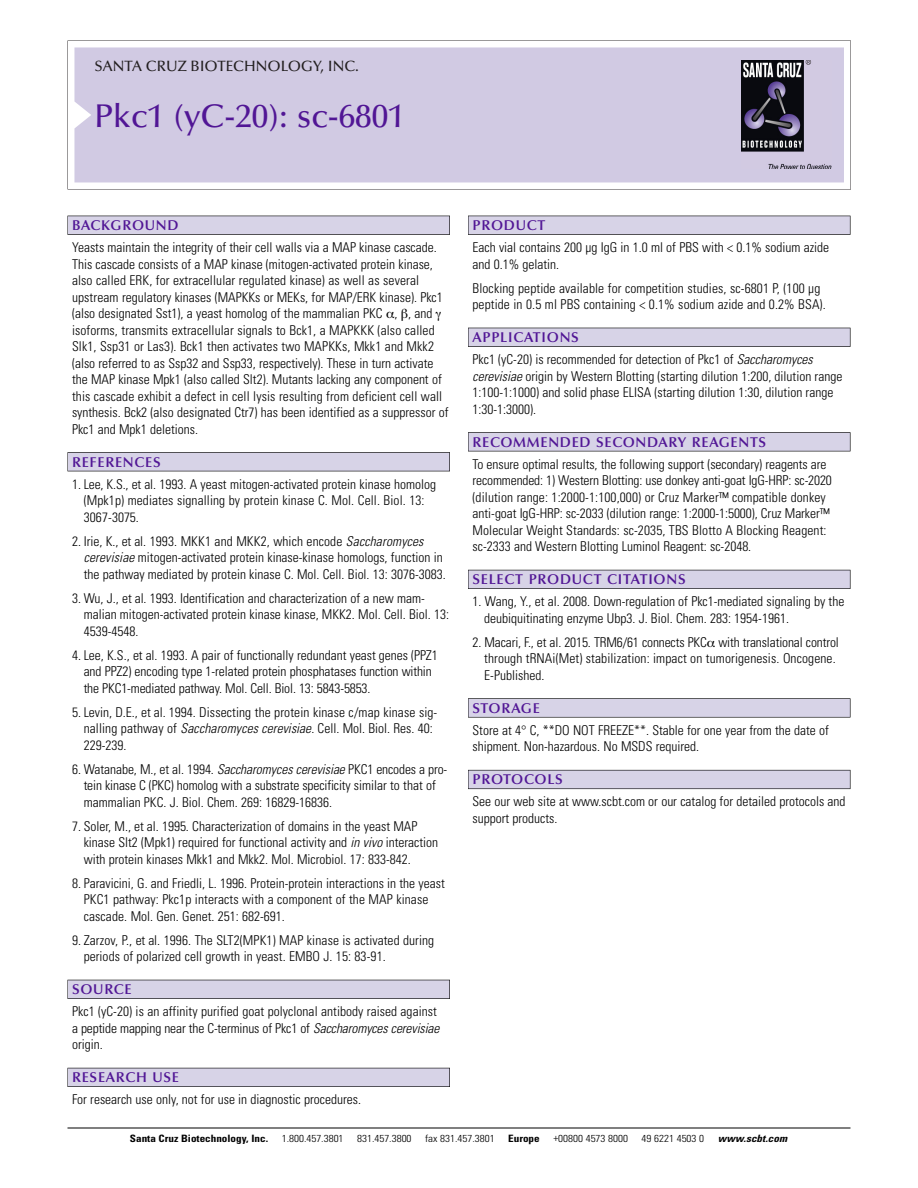
<style>
.page{position:relative;width:918px;height:1188px;background:#fff}
.page>*{position:absolute;margin:0;border:0;box-sizing:border-box;transform-origin:0 0}
.t1{font:500 33px "Optima";color:#511695}
.t2{font:500 15px "Optima";color:#231f20}
.t3{font:600 14.25px "Optima";letter-spacing:.05em;color:#511695}
.t4{font:300 condensed 13.5px/16.5px "Univers";color:#000}
.t5{font:300 condensed 10.2px "Univers";color:#000;scale:1.1 1}
.t6{font:700 condensed 10.2px "Univers";color:#000;scale:1.1 1}
.t7{font:italic 700 condensed 10.2px "Univers";letter-spacing:.005em;color:#000;scale:1.1 1}
.s1{font-style:italic}
</style>
<div class="page">
<svg style="left:68px;top:40px;width:783px;height:149px"></svg>
<div style="left:74px;top:47px;width:770px;height:135px;background:#d1cae3"></div>
<img style="left:741px;top:60px;width:90px;height:108px">
<div style="left:68px;top:216px;width:382px;height:19px;background:#525155"></div>
<div style="left:68px;top:216px;width:381px;height:18px;background:#d7d3e7"></div>
<div style="left:68px;top:452px;width:382px;height:19px;background:#525155"></div>
<div style="left:68px;top:453px;width:381px;height:18px;background:#d7d3e7"></div>
<div style="left:68px;top:980px;width:382px;height:19px;background:#525158"></div>
<div style="left:68px;top:980px;width:381px;height:18px;background:#d7d3e7"></div>
<div style="left:68px;top:1068px;width:382px;height:19px;background:#54535a"></div>
<div style="left:68px;top:1068px;width:381px;height:18px;background:#d7d3e7"></div>
<div style="left:468px;top:216px;width:382px;height:19px;background:#525155"></div>
<div style="left:468px;top:216px;width:382px;height:18px;background:#d7d3e7"></div>
<div style="left:468px;top:328px;width:382px;height:19px;background:#515055"></div>
<div style="left:468px;top:328px;width:382px;height:18px;background:#d7d3e7"></div>
<div style="left:468px;top:432px;width:382px;height:19px;background:#545357"></div>
<div style="left:468px;top:433px;width:382px;height:18px;background:#d7d3e7"></div>
<div style="left:468px;top:570px;width:382px;height:19px;background:#54535a"></div>
<div style="left:468px;top:570px;width:382px;height:18px;background:#d7d3e7"></div>
<svg style="left:468px;top:698px;width:382px;height:20px"></svg>
<div style="left:468px;top:699px;width:382px;height:18px;background:#d7d3e7"></div>
<div style="left:468px;top:770px;width:382px;height:19px;background:#66646e"></div>
<div style="left:468px;top:770px;width:382px;height:18px;background:#d7d3e7"></div>
<hr style="left:68px;top:1128px;width:782px;height:1px;background:#000">
<p class="t2" style="left:94px;top:61px;width:266px">SANTA CRUZ BIOTECHNOLOGY, INC.</p>
<h1 class="t1" style="left:94px;top:103px;width:312px">Pkc1 (yC-20): sc-6801</h1>
<p class="t3" style="left:72px;top:219px;width:108px">BACKGROUND</p>
<p class="t4" style="left:72px;top:240px;width:378px">Yeasts maintain the integrity of their cell walls via a MAP kinase cascade.<br>This cascade consists of a MAP kinase (mitogen-activated protein kinase, also called ERK, for extracellular regulated kinase) as well as several upstream regulatory kinases (MAPKKs or MEKs, for MAP/ERK kinase). Pkc1 (also designated Sst1), a yeast homolog of the mammalian PKC , , and isoforms, transmits extracellular signals to Bck1, a MAPKKK (also called Slk1, Ssp31 or Las3). Bck1 then activates two MAPKKs, Mkk1 and Mkk2 (also referred to as Ssp32 and Ssp33, respectively). These in turn activate the MAP kinase Mpk1 (also called Slt2). Mutants lacking any component of this cascade exhibit a defect in cell lysis resulting from deficient cell wall synthesis. Bck2 (also designated Ctr7) has been identified as a suppressor of Pkc1 and Mpk1 deletions.</p>
<p class="t3" style="left:72px;top:456px;width:90px">REFERENCES</p>
<p class="t4" style="left:84px;top:477px;width:354px;text-indent:-12px">1. Lee, K.S., et al. 1993. A yeast mitogen-activated protein kinase homolog (Mpk1p) mediates signalling by protein kinase C. Mol. Cell. Biol. 13:<br>3067-3075.</p>
<p class="t4" style="left:84px;top:534px;width:364px;text-indent:-12px">2. Irie, K., et al. 1993. MKK1 and MKK2, which encode <span class="s1">Saccharomyces cerevisiae</span> mitogen-activated protein kinase-kinase homologs, function in the pathway mediated by protein kinase C. Mol. Cell. Biol. 13: 3076-3083.</p>
<p class="t4" style="left:84px;top:591px;width:367px;text-indent:-12px">3. Wu, J., et al. 1993. Identification and characterization of a new mam&shy;malian mitogen-activated protein kinase kinase, MKK2. Mol. Cell. Biol. 13:<br>4539-4548.</p>
<p class="t4" style="left:84px;top:648px;width:356px;text-indent:-12px">4. Lee, K.S., et al. 1993. A pair of functionally redundant yeast genes (PPZ1 and PPZ2) encoding type 1-related protein phosphatases function within the PKC1-mediated pathway. Mol. Cell. Biol. 13: 5843-5853.</p>
<p class="t4" style="left:84px;top:705px;width:355px;text-indent:-12px">5. Levin, D.E., et al. 1994. Dissecting the protein kinase c/map kinase sig&shy;nalling pathway of <span class="s1">Saccharomyces cerevisiae</span>. Cell. Mol. Biol. Res. 40:<br>229-239.</p>
<p class="t4" style="left:84px;top:762px;width:365px;text-indent:-12px">6. Watanabe, M., et al. 1994. <span class="s1">Saccharomyces cerevisiae</span> PKC1 encodes a pro&shy;tein kinase C (PKC) homolog with a substrate specificity similar to that of mammalian PKC. J. Biol. Chem. 269: 16829-16836.</p>
<p class="t4" style="left:84px;top:819px;width:356px;text-indent:-12px">7. Soler, M., et al. 1995. Characterization of domains in the yeast MAP kinase Slt2 (Mpk1) required for functional activity and <span class="s1">in vivo</span> interaction with protein kinases Mkk1 and Mkk2. Mol. Microbiol. 17: 833-842.</p>
<p class="t4" style="left:84px;top:876px;width:363px;text-indent:-12px">8. Paravicini, G. and Friedli, L. 1996. Protein-protein interactions in the yeast<br>PKC1 pathway: Pkc1p interacts with a component of the MAP kinase cascade. Mol. Gen. Genet. 251: 682-691.</p>
<p class="t4" style="left:84px;top:933px;width:352px;text-indent:-12px">9. Zarzov, P., et al. 1996. The SLT2(MPK1) MAP kinase is activated during periods of polarized cell growth in yeast. EMBO J. 15: 83-91.</p>
<p class="t3" style="left:72px;top:984px;width:61px">SOURCE</p>
<p class="t4" style="left:72px;top:1004px;width:369px">Pkc1 (yC-20) is an affinity purified goat polyclonal antibody raised against a peptide mapping near the C-terminus of Pkc1 of <span class="s1">Saccharomyces cerevisiae </span>origin.</p>
<p class="t3" style="left:72px;top:1072px;width:109px">RESEARCH USE</p>
<p class="t4" style="left:72px;top:1092px;width:290px">For research use only, not for use in diagnostic procedures.</p>
<p class="t3" style="left:473px;top:219px;width:74px">PRODUCT</p>
<p class="t4" style="left:473px;top:240px;width:358px">Each vial contains 200 µg IgG in 1.0 ml of PBS with &lt; 0.1% sodium azide and 0.1% gelatin.</p>
<p class="t4" style="left:473px;top:281px;width:355px">Blocking peptide available for competition studies, sc-6801 P, (100 µg peptide in 0.5 ml PBS containing &lt; 0.1% sodium azide and 0.2% BSA).</p>
<p class="t3" style="left:473px;top:332px;width:108px">APPLICATIONS</p>
<p class="t4" style="left:473px;top:352px;width:371px">Pkc1 (yC-20) is recommended for detection of Pkc1 of <span class="s1">Saccharomyces cerevisiae</span> origin by Western Blotting (starting dilution 1:200, dilution range 1:100-1:1000) and solid phase ELISA (starting dilution 1:30, dilution range 1:30-1:3000).</p>
<p class="t3" style="left:473px;top:436px;width:295px">RECOMMENDED SECONDARY REAGENTS</p>
<p class="t4" style="left:473px;top:457px;width:361px">To ensure optimal results, the following support (secondary) reagents are recommended: 1) Western Blotting: use donkey anti-goat IgG-HRP: sc-2020 (dilution range: 1:2000-1:100,000) or Cruz Marker™ compatible donkey anti-goat IgG-HRP: sc-2033 (dilution range: 1:2000-1:5000), Cruz Marker™ Molecular Weight Standards: sc-2035, TBS Blotto A Blocking Reagent: sc-2333 and Western Blotting Luminol Reagent: sc-2048.</p>
<p class="t3" style="left:473px;top:574px;width:215px">SELECT PRODUCT CITATIONS</p>
<p class="t4" style="left:484px;top:594px;width:362px;text-indent:-12px">1. Wang, Y., et al. 2008. Down-regulation of Pkc1-mediated signaling by the deubiquitinating enzyme Ubp3. J. Biol. Chem. 283: 1954-1961.</p>
<p class="t4" style="left:484px;top:635px;width:356px;text-indent:-12px">2. Macari, F., et al. 2015. TRM6/61 connects PKC with translational control through tRNAi(Met) stabilization: impact on tumorigenesis. Oncogene.<br>E-Published.</p>
<p class="t3" style="left:473px;top:702px;width:69px">STORAGE</p>
<p class="t4" style="left:473px;top:723px;width:358px">Store at 4° C, **DO NOT FREEZE**. Stable for one year from the date of shipment. Non-hazardous. No MSDS required.</p>
<p class="t3" style="left:473px;top:774px;width:92px">PROTOCOLS</p>
<p class="t4" style="left:473px;top:794px;width:375px">See our web site at www.scbt.com or our catalog for detailed protocols and support products.</p>
<p class="t6" style="left:130px;top:1135px;width:127px">Santa Cruz Biotechnology, Inc.</p>
<p class="t5" style="left:282px;top:1135px;width:58px">1.800.457.3801</p>
<p class="t5" style="left:357px;top:1135px;width:51px">831.457.3800</p>
<p class="t5" style="left:425px;top:1135px;width:65px">fax 831.457.3801</p>
<p class="t6" style="left:508px;top:1135px;width:30px">Europe</p>
<p class="t5" style="left:553px;top:1135px;width:69px">+00800 4573 8000</p>
<p class="t5" style="left:642px;top:1135px;width:58px">49 6221 4503 0</p>
<p class="t7" style="left:718px;top:1135px;width:64px">www.scbt.com</p>
</div>
